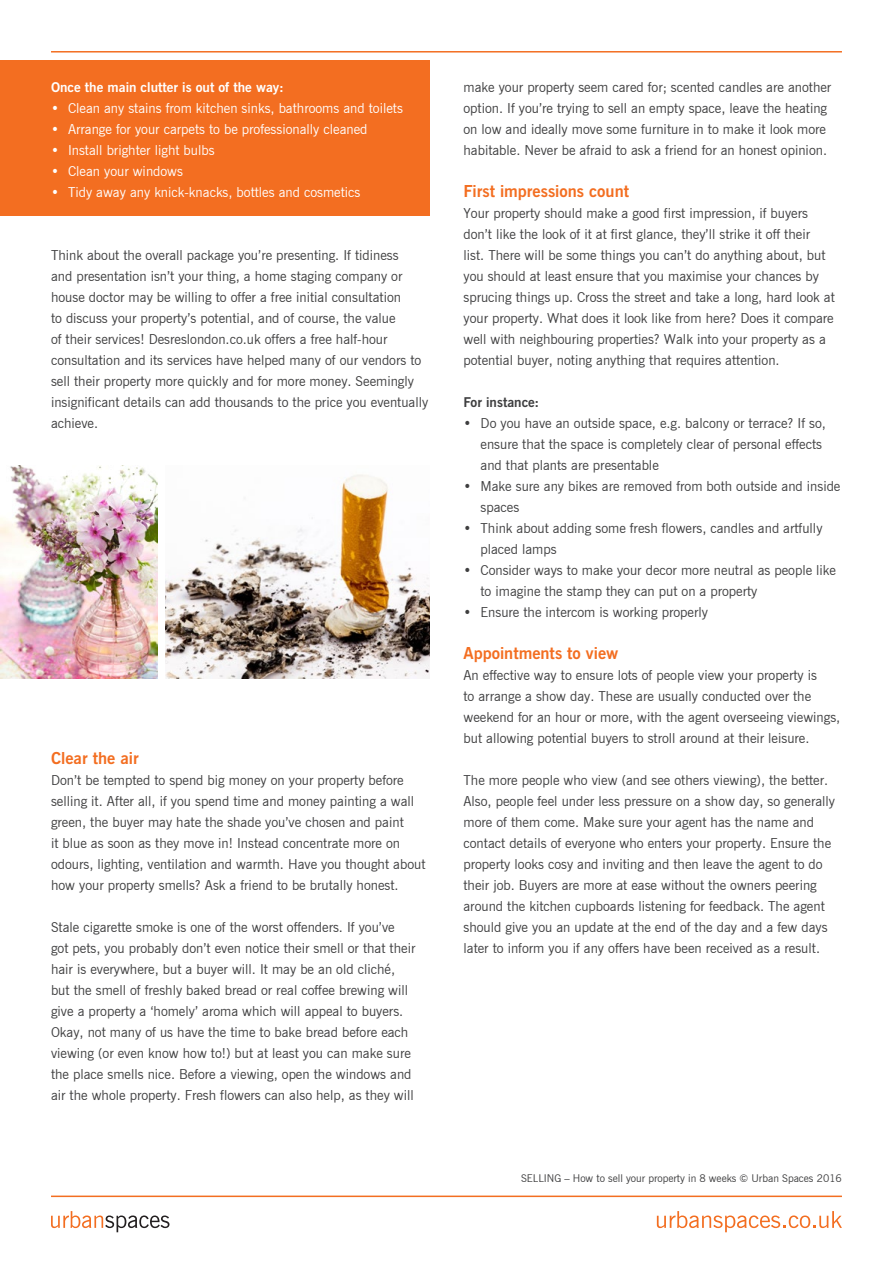
<style>
.page{position:relative;width:893px;height:1263px;background:#fff}
.page>*{position:absolute;margin:0;border:0;box-sizing:border-box;transform-origin:0 0}
.t1{font:700 16.5px "News Gothic BT";color:#f36e21}
.t2{font:13.5px/21px "News Gothic BT";color:#3e3e3f}
.t3{font:13.5px "News Gothic BT";color:#fff}
.t4{font:700 13.5px "News Gothic BT";color:#fff}
.t5{font:700 13.5px "News Gothic BT";color:#3e3e3f}
.t6{font:10.5px "News Gothic BT";color:#3e3e3f}
</style>
<div class="page">
<hr style="left:51px;top:1195px;width:791px;height:2px;background:#f36e21">
<svg style="left:657px;top:1211px;width:185px;height:21px"></svg>
<svg style="left:51px;top:1211px;width:118px;height:21px"></svg>
<div style="left:0;top:60px;width:429px;height:155px;background:#f36e21"></div>
<img style="left:0;top:466px;width:157px;height:212px">
<img style="left:166px;top:474px;width:263px;height:204px">
<hr style="left:51px;top:51px;width:791px;height:2px;background:#f36e21">
<p class="t4" style="left:51px;top:79px;width:234px">Once the main clutter is out of the way:</p>
<p class="t3" style="left:51px;top:100px;width:353px">• Clean any stains from kitchen sinks, bathrooms and toilets</p>
<p class="t3" style="left:51px;top:121px;width:318px">• Arrange for your carpets to be professionally cleaned</p>
<p class="t3" style="left:51px;top:142px;width:165px">• Install brighter light bulbs</p>
<p class="t3" style="left:51px;top:163px;width:133px">• Clean your windows</p>
<p class="t3" style="left:51px;top:184px;width:311px">• Tidy away any knick-knacks, bottles and cosmetics</p>
<p class="t2" style="left:51px;top:245px;width:379px">Think about the overall package you’re presenting. If tidiness<br>and presentation isn’t your thing, a home staging company or house doctor may be willing to offer a free initial consultation<br>to discuss your property’s potential, and of course, the value<br>of their services! Desreslondon.co.uk offers a free half-hour consultation and its services have helped many of our vendors to sell their property more quickly and for more money. Seemingly insignificant details can add thousands to the price you eventually achieve.</p>
<p class="t1" style="left:51px;top:748px;width:89px">Clear the air</p>
<p class="t2" style="left:51px;top:770px;width:376px">Don’t be tempted to spend big money on your property before selling it. After all, if you spend time and money painting a wall green, the buyer may hate the shade you’ve chosen and paint<br>it blue as soon as they move in! Instead concentrate more on odours, lighting, ventilation and warmth. Have you thought about how your property smells? Ask a friend to be brutally honest.</p>
<p class="t2" style="left:51px;top:917px;width:366px">Stale cigarette smoke is one of the worst offenders. If you’ve got pets, you probably don’t even notice their smell or that their hair is everywhere, but a buyer will. It may be an old cliché, but the smell of freshly baked bread or real coffee brewing will give a property a ‘homely’ aroma which will appeal to buyers.<br>Okay, not many of us have the time to bake bread before each viewing (or even know how to!) but at least you can make sure the place smells nice. Before a viewing, open the windows and air the whole property. Fresh flowers can also help, as they will</p>
<p class="t2" style="left:463px;top:76px;width:369px">make your property seem cared for; scented candles are another option. If you’re trying to sell an empty space, leave the heating on low and ideally move some furniture in to make it look more habitable. Never be afraid to ask a friend for an honest opinion.</p>
<p class="t1" style="left:463px;top:181px;width:167px">First impressions count</p>
<p class="t2" style="left:463px;top:202px;width:373px">Your property should make a good first impression, if buyers don’t like the look of it at first glance, they’ll strike it off their<br>list. There will be some things you can’t do anything about, but you should at least ensure that you maximise your chances by sprucing things up. Cross the street and take a long, hard look at your property. What does it look like from here? Does it compare well with neighbouring properties? Walk into your property as a potential buyer, noting anything that requires attention.</p>
<p class="t5" style="left:463px;top:393px;width:77px">For instance:</p>
<p class="t2" style="left:480px;top:412px;width:347px;text-indent:-17px">• Do you have an outside space, e.g. balcony or terrace? If so, ensure that the space is completely clear of personal effects and that plants are presentable</p>
<p class="t2" style="left:480px;top:475px;width:361px;text-indent:-17px">• Make sure any bikes are removed from both outside and inside spaces</p>
<p class="t2" style="left:480px;top:517px;width:343px;text-indent:-17px">• Think about adding some fresh flowers, candles and artfully placed lamps</p>
<p class="t2" style="left:480px;top:559px;width:357px;text-indent:-17px">• Consider ways to make your decor more neutral as people like to imagine the stamp they can put on a property</p>
<p class="t2" style="left:463px;top:601px;width:246px">• Ensure the intercom is working properly</p>
<p class="t1" style="left:463px;top:643px;width:156px">Appointments to view</p>
<p class="t2" style="left:463px;top:664px;width:378px">An effective way to ensure lots of people view your property is<br>to arrange a show day. These are usually conducted over the weekend for an hour or more, with the agent overseeing viewings, but allowing potential buyers to stroll around at their leisure.</p>
<p class="t2" style="left:463px;top:769px;width:373px">The more people who view (and see others viewing), the better.<br>Also, people feel under less pressure on a show day, so generally more of them come. Make sure your agent has the name and contact details of everyone who enters your property. Ensure the property looks cosy and inviting and then leave the agent to do their job. Buyers are more at ease without the owners peering around the kitchen cupboards listening for feedback. The agent should give you an update at the end of the day and a few days later to inform you if any offers have been received as a result.</p>
<p class="t6" style="left:521px;top:1172px;width:322px">SELLING – How to sell your property in 8 weeks © Urban Spaces 2016</p>
</div>
